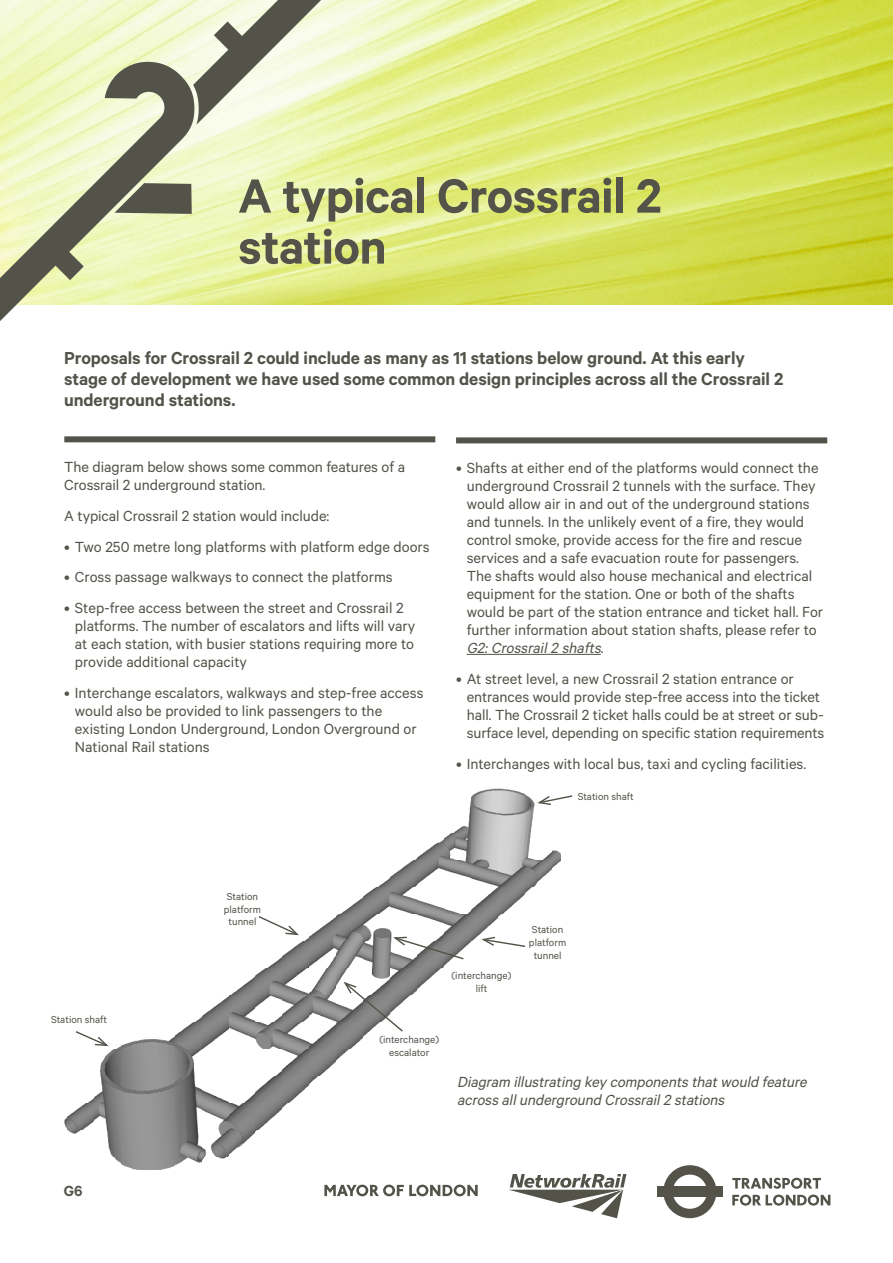
<style>
.page{position:relative;width:893px;height:1263px;background:#fff}
.page>*{position:absolute;margin:0;border:0;box-sizing:border-box;transform-origin:0 0}
.t1{font:600 54px/51px "Calibre";letter-spacing:-.01em;color:#53534a}
.t2{font:600 19.5px/21px "Calibre";letter-spacing:-.005em;color:#53534a}
.t3{font:16.5px/18px "Calibre";color:#53534a}
.t4{font:italic 16.5px/18px "Calibre";color:#53534a}
.t5{font:600 16.5px "Calibre";color:#53534a}
.t6{font:11.4px/12.8px "Calibre";color:#53534a;text-align:center}
.s1{font-style:italic}
</style>
<div class="page">
<img style="left:411px;top:0;width:482px;height:304px">
<svg style="left:0;top:0;width:411px;height:321px;background:#d9e0ae"></svg>
<svg style="left:324px;top:1184px;width:154px;height:12px"></svg>
<svg style="left:664px;top:1165px;width:52px;height:53px"></svg>
<div style="left:657px;top:1186px;width:65px;height:11px;background:#53534a"></div>
<svg style="left:732px;top:1178px;width:98px;height:27px"></svg>
<div style="left:456px;top:437px;width:371px;height:6px;background:#53534a"></div>
<hr style="left:467px;top:654px;width:134px;height:1px;background:#53534a">
<svg style="left:509px;top:1174px;width:117px;height:44px"></svg>
<img style="left:112px;top:1156px;width:117px;height:13px">
<img style="left:64px;top:789px;width:496px;height:367px">
<svg style="left:342px;top:980px;width:62px;height:53px"></svg>
<svg style="left:535px;top:794px;width:38px;height:12px"></svg>
<svg style="left:74px;top:1030px;width:36px;height:17px"></svg>
<svg style="left:391px;top:936px;width:74px;height:24px"></svg>
<svg style="left:479px;top:936px;width:48px;height:12px"></svg>
<svg style="left:257px;top:915px;width:44px;height:21px"></svg>
<div style="left:64px;top:436px;width:371px;height:6px;background:#53534a"></div>
<h1 class="t1" style="left:238px;top:169px;width:425px">A typical Crossrail 2 station</h1>
<p class="t2" style="left:64px;top:347px;width:721px">Proposals for Crossrail 2 could include as many as 11 stations below ground. At this early stage of development we have used some common design principles across all the Crossrail 2 underground stations.</p>
<p class="t3" style="left:64px;top:457px;width:342px">The diagram below shows some common features of a<br>Crossrail 2 underground station.</p>
<p class="t3" style="left:64px;top:506px;width:267px">A typical Crossrail 2 station would include:</p>
<p class="t3" style="left:64px;top:537px;width:367px">• Two 250 metre long platforms with platform edge doors</p>
<p class="t3" style="left:64px;top:568px;width:330px">• Cross passage walkways to connect the platforms</p>
<p class="t3" style="left:75px;top:598px;width:342px;text-indent:-11px">• Step-free access between the street and Crossrail 2 platforms. The number of escalators and lifts will vary at each station, with busier stations requiring more to provide additional capacity</p>
<p class="t3" style="left:75px;top:683px;width:350px;text-indent:-11px">• Interchange escalators, walkways and step-free access would also be provided to link passengers to the existing London Underground, London Overground or National Rail stations</p>
<p class="t3" style="left:467px;top:458px;width:358px;text-indent:-11px">• Shafts at either end of the platforms would connect the underground Crossrail 2 tunnels with the surface. They would allow air in and out of the underground stations and tunnels. In the unlikely event of a fire, they would control smoke, provide access for the fire and rescue services and a safe evacuation route for passengers.<br>The shafts would also house mechanical and electrical equipment for the station. One or both of the shafts would be part of the station entrance and ticket hall. For further information about station shafts, please refer to <span class="s1">G2:Crossrail2 shafts</span>.</p>
<p class="t3" style="left:467px;top:669px;width:359px;text-indent:-11px">• At street level, a new Crossrail 2 station entrance or entrances would provide step-free access into the ticket hall. The Crossrail 2 ticket halls could be at street or sub&shy;surface level, depending on specific station requirements</p>
<p class="t3" style="left:456px;top:754px;width:352px">• Interchanges with local bus, taxi and cycling facilities.</p>
<p class="t6" style="left:578px;top:789px;width:58px">Station shaft</p>
<p class="t6" style="left:51px;top:1013px;width:58px">Station shaft</p>
<p class="t5" style="left:64px;top:1181px;width:20px">G6</p>
<p class="t6" style="left:224px;top:889px;width:39px">Station platform tunnel</p>
<p class="t6" style="left:452px;top:969px;width:61px">(interchange) lift</p>
<p class="t6" style="left:529px;top:923px;width:39px">Station platform tunnel</p>
<p class="t6" style="left:379px;top:1033px;width:61px">(interchange) escalator</p>
<p class="t4" style="left:457px;top:1072px;width:355px">Diagram illustrating key components thatwould feature across allunderground Crossrail2 stations</p>
</div>
